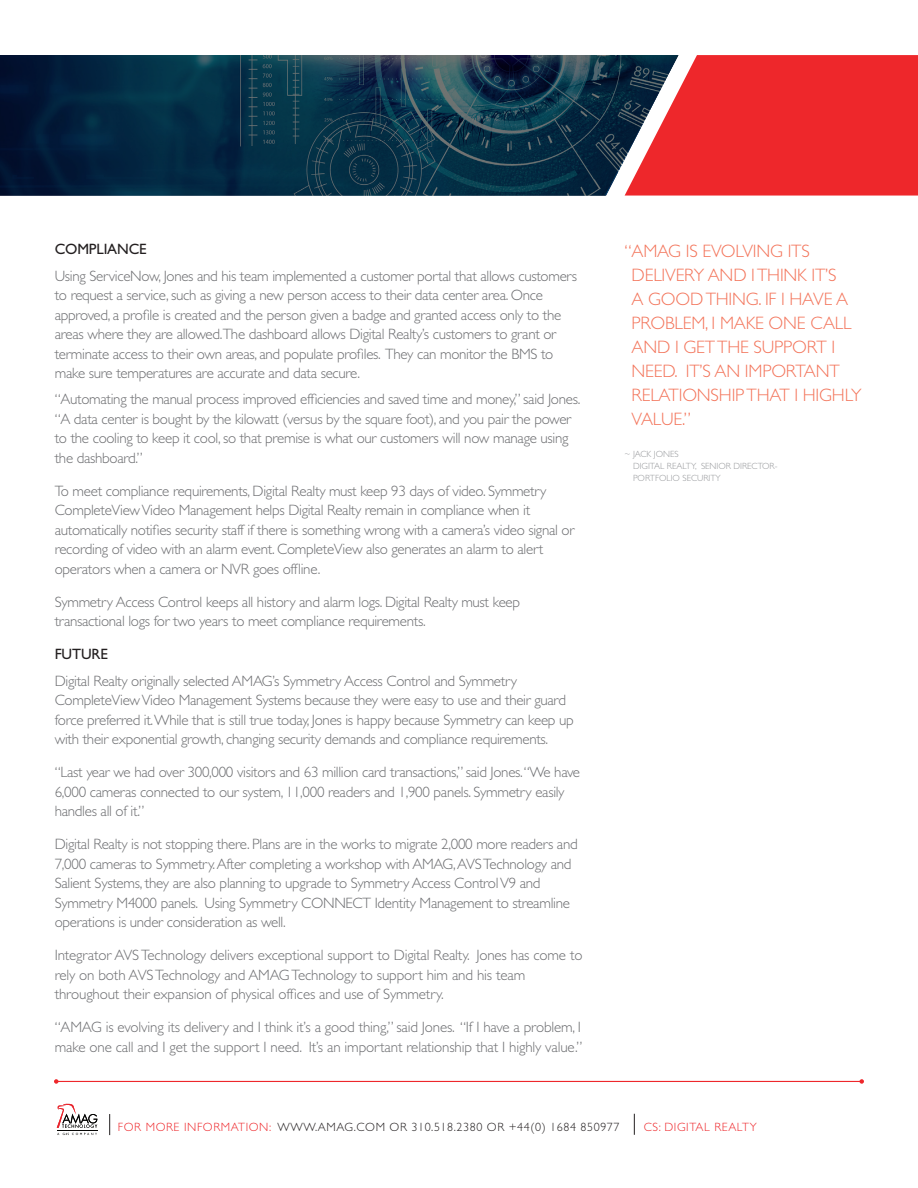
<style>
.page{position:relative;width:918px;height:1188px;background:#fff}
.page>*{position:absolute;margin:0;border:0;box-sizing:border-box;transform-origin:0 0}
.t1{font:300 18px/24px "Gill Sans";letter-spacing:-.01em;color:#f3745a}
.t2{font:300 15px/19.5px "Gill Sans";letter-spacing:-.02em;color:#6c6d70}
.t3{font:15px "Gill Sans";letter-spacing:-.01em;color:#231f20}
.t4{font:300 12px "Gill Sans";letter-spacing:.05em;color:#231f20}
.t5{font:300 12px "Gill Sans";letter-spacing:.05em;color:#ee272b}
.t6{font:300 9px/12px "Gill Sans";color:#95979a}
.s1{color:#ee272b}
.s2{color:#ee292c}
</style>
<div class="page">
<svg style="left:0;top:55px;width:625px;height:141px;background:#0d3147"></svg>
<svg style="left:625px;top:55px;width:293px;height:141px;background:#e03338"></svg>
<svg style="left:109px;top:1114px;width:1px;height:21px"></svg>
<svg style="left:57px;top:1104px;width:40px;height:31px"></svg>
<hr style="left:56px;top:1081px;width:806px;height:1px;background:#ee272b">
<svg style="left:54px;top:1079px;width:4px;height:5px"></svg>
<svg style="left:860px;top:1079px;width:4px;height:5px"></svg>
<svg style="left:634px;top:1114px;width:1px;height:21px"></svg>
<p class="t3" style="left:55px;top:241px;width:93px">COMPLIANCE</p>
<p class="t2" style="left:55px;top:266px;width:524px">Using ServiceNow, Jones and his team implemented a customer portal that allows customers to request a service, such as giving a new person access to their data center area. Once approved, a profile is created and the person given a badge and granted access only to the areas where they are allowed.The dashboard allows Digital Realty’s customers to grant or terminate access to their own areas, and populate profiles. They can monitor the BMS to make sure temperatures are accurate and data secure.</p>
<p class="t2" style="left:55px;top:390px;width:527px">“Automating the manual process improved efficiencies and saved time and money,” said Jones. “A data center is bought by the kilowatt (versus by the square foot), and you pair the power to the cooling to keep it cool, so that premise is what our customers will now manage using the dashboard.”</p>
<p class="t2" style="left:55px;top:481px;width:521px">To meet compliance requirements, Digital Realty must keep 93 days of video. Symmetry CompleteView Video Management helps Digital Realty remain in compliance when it automatically notifies security staff if there is something wrong with a camera’s video signal or recording of video with an alarm event. CompleteView also generates an alarm to alert operators when a camera or NVR goes offline.</p>
<p class="t2" style="left:55px;top:592px;width:467px">Symmetry Access Control keeps all history and alarm logs. Digital Realty must keep transactional logs for two years to meet compliance requirements.</p>
<p class="t3" style="left:55px;top:646px;width:55px">FUTURE</p>
<p class="t2" style="left:55px;top:671px;width:521px">Digital Realty originally selected AMAG’s Symmetry Access Control and Symmetry CompleteView Video Management Systems because they were easy to use and their guard force preferred it.While that is still true today, Jones is happy because Symmetry can keep up with their exponential growth, changing security demands and compliance requirements.</p>
<p class="t2" style="left:55px;top:762px;width:527px">“Last year we had over 300,000 visitors and 63 million card transactions,” said Jones.“We have<br>6,000 cameras connected to our system, 11,000 readers and 1,900 panels. Symmetry easily handles all of it.”</p>
<p class="t2" style="left:55px;top:834px;width:525px">Digital Realty is not stopping there. Plans are in the works to migrate 2,000 more readers and 7,000 cameras to Symmetry. After completing a workshop with AMAG, AVS Technology and Salient Systems, they are also planning to upgrade to Symmetry Access Control V9 and Symmetry M4000 panels. Using Symmetry CONNECT Identity Management to streamline operations is under consideration as well.</p>
<p class="t2" style="left:55px;top:945px;width:529px">Integrator AVS Technology delivers exceptional support to Digital Realty. Jones has come to rely on both AVS Technology and AMAG Technology to support him and his team throughout their expansion of physical offices and use of Symmetry.</p>
<p class="t2" style="left:55px;top:1017px;width:529px">“AMAG is evolving its delivery and I think it’s a good thing,” said Jones. “If I have a problem, I make one call and I get the support I need. It’s an important relationship that I highly value.”</p>
<p class="t1" style="left:632px;top:239px;width:232px;text-indent:-7px">“AMAG IS EVOLVING ITS<br>DELIVERY AND I THINK IT’S<br>A GOOD THING. IF I HAVE A<br>PROBLEM, I MAKE ONE CALL<br>AND I GET THE SUPPORT I<br>NEED. IT’S AN IMPORTANT<br>RELATIONSHIP THAT I HIGHLY<br>VALUE.”</p>
<p class="t6" style="left:633px;top:448px;width:146px;text-indent:-8px">~ JACK JONES<br>DIGITAL REALTY, SENIOR DIRECTOR-<br>PORTFOLIO SECURITY</p>
<p class="t4" style="left:118px;top:1120px;width:503px"><span class="s1">FOR MORE INFORMATION:</span> WWW.AMAG.COM OR 310.518.2380 OR +44(0) 1684 850977</p>
<p class="t5" style="left:644px;top:1120px;width:114px"><span class="s2">CS:</span> DIGITAL REALTY</p>
</div>
